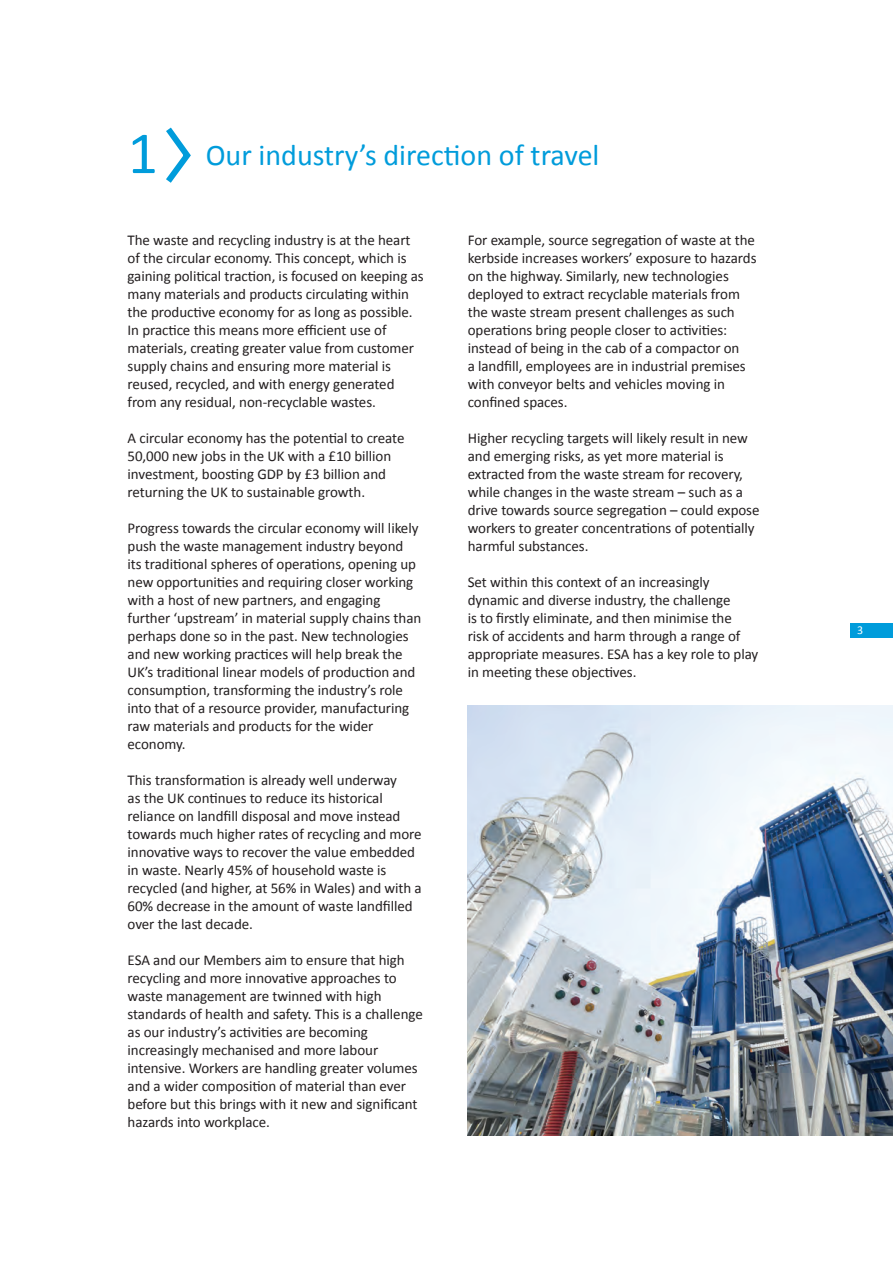
<style>
.page{position:relative;width:893px;height:1263px;background:#fff}
.page>*{position:absolute;margin:0;border:0;box-sizing:border-box;transform-origin:0 0}
.t1{font:30px "Calibri";color:#009cdb}
.t2{font:15px/18px "Calibri";letter-spacing:-.005em;color:#231f20}
.t3{font:12px "Calibri";color:#fff}
.s1{font-size:60px}
</style>
<div class="page">
<div style="left:850px;top:623px;width:43px;height:15px;background:#009cdb"></div>
<svg style="left:166px;top:127px;width:25px;height:56px"></svg>
<img style="left:468px;top:706px;width:425px;height:429px">
<h1 class="t1" style="left:128px;top:136px;width:473px"><span class="s1">1</span> Our industry’s direction of travel</h1>
<p class="t2" style="left:128px;top:231px;width:298px">The waste and recycling industry is at the heart of the circular economy. This concept, which is gaining political traction, is focused on keeping as many materials and products circulating within the productive economy for as long as possible.<br>In practice this means more efficient use of materials, creating greater value from customer supply chains and ensuring more material is reused, recycled, and with energy generated from any residual, non-recyclable wastes.</p>
<p class="t2" style="left:128px;top:429px;width:278px">A circular economy has the potential to create 50,000 new jobs in the UK with a £10 billion investment, boosting GDP by £3 billion and returning the UK to sustainable growth.</p>
<p class="t2" style="left:128px;top:519px;width:295px">Progress towards the circular economy will likely push the waste management industry beyond<br>its traditional spheres of operations, opening up new opportunities and requiring closer working with a host of new partners, and engaging further ‘upstream’ in material supply chains than perhaps done so in the past. New technologies and new working practices will help break the UK’s traditional linear models of production and consumption, transforming the industry’s role into that of a resource provider, manufacturing raw materials and products for the wider economy.</p>
<p class="t2" style="left:128px;top:771px;width:296px">This transformation is already well underway<br>as the UK continues to reduce its historical reliance on landfill disposal and move instead towards much higher rates of recycling and more innovative ways to recover the value embedded in waste. Nearly 45% of household waste is recycled (and higher, at 56% in Wales) and with a 60% decrease in the amount of waste landfilled over the last decade.</p>
<p class="t2" style="left:128px;top:951px;width:297px">ESA and our Members aim to ensure that high recycling and more innovative approaches to waste management are twinned with high standards of health and safety. This is a challenge as our industry’s activities are becoming increasingly mechanised and more labour intensive. Workers are handling greater volumes and a wider composition of material than ever before but this brings with it new and significant hazards into workplace.</p>
<p class="t2" style="left:468px;top:231px;width:290px">For example, source segregation of waste at the kerbside increases workers’ exposure to hazards on the highway. Similarly, new technologies deployed to extract recyclable materials from the waste stream present challenges as such operations bring people closer to activities: instead of being in the cab of a compactor on<br>a landfill, employees are in industrial premises with conveyor belts and vehicles moving in confined spaces.</p>
<p class="t2" style="left:468px;top:429px;width:293px">Higher recycling targets will likely result in new and emerging risks, as yet more material is extracted from the waste stream for recovery, while changes in the waste stream – such as a drive towards source segregation – could expose workers to greater concentrations of potentially harmful substances.</p>
<p class="t2" style="left:468px;top:573px;width:292px">Set within this context of an increasingly dynamic and diverse industry, the challenge<br>is to firstly eliminate, and then minimise the<br>risk of accidents and harm through a range of appropriate measures. ESA has a key role to play in meeting these objectives.</p>
<p class="t3" style="left:857px;top:622px;width:8px">3</p>
</div>
